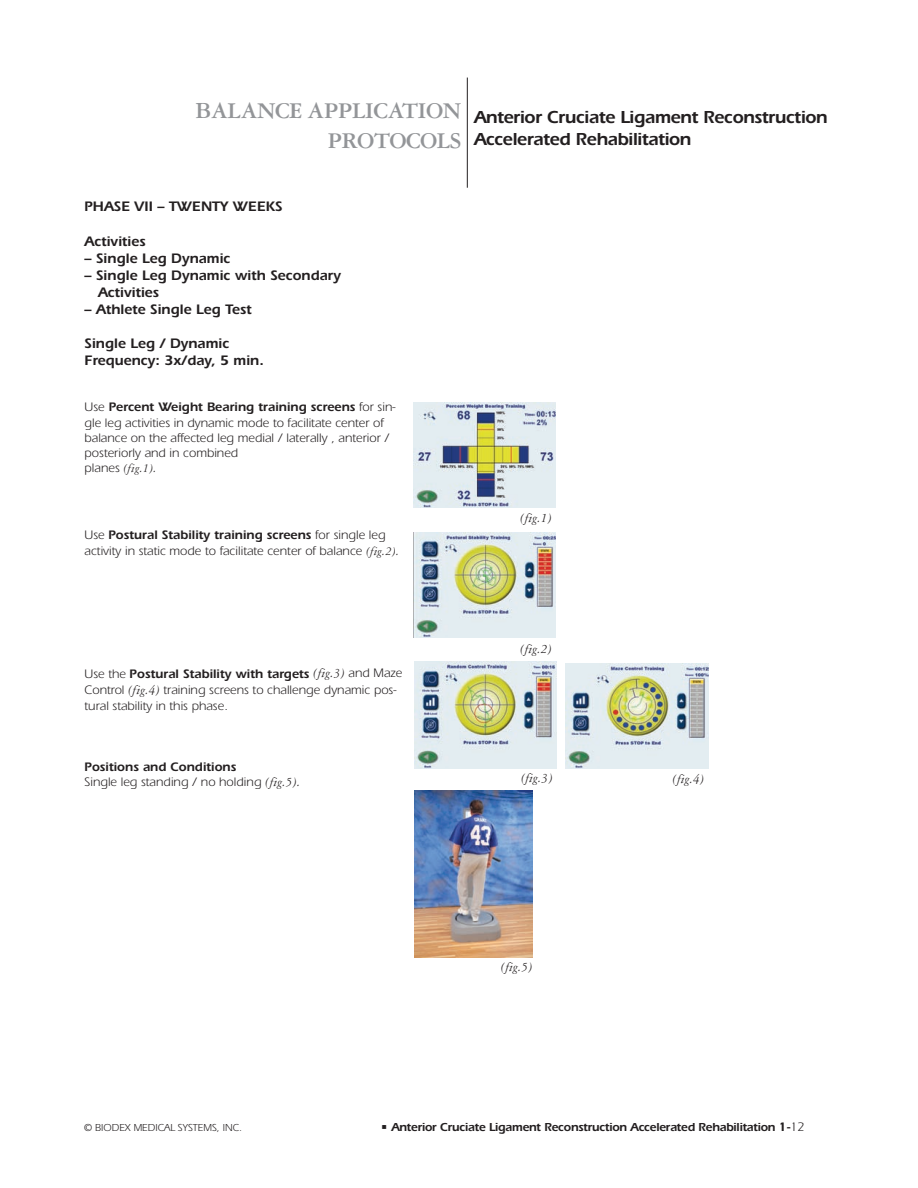
<style>
.page{position:relative;width:918px;height:1188px;background:#fff}
.page>*{position:absolute;margin:0;border:0;box-sizing:border-box;transform-origin:0 0}
.t1{font:700 24px/29.8px "Garamond Three";letter-spacing:-.025em;color:#939598;text-align:right}
.t2{font:600 18px/21.6px "Itc Eras";letter-spacing:-.02em;color:#231f20}
.t3{font:600 14.25px/17.1px "Itc Eras";color:#231f20}
.t4{font:italic 13.5px "Garamond Three";color:#231f20}
.t5{font:12.75px/15.3px "Itc Eras";color:#231f20}
.t6{font:italic 12.75px "Garamond Three";color:#231f20}
.t7{font:600 12px "Itc Eras";letter-spacing:-.02em;color:#231f20}
.t8{font:10.5px "Itc Eras";color:#231f20}
.s1{font-weight:600}
.s2{font-family:"Itc Eras";font-style:normal}
.s3{font-family:"Garamond Three";font-style:italic}
.s4{font-family:"Garamond Three";font-style:italic;font-size:13.5px}
.s5{font-size:12.75px}
.s6{font-weight:400;font-size:12.75px}
</style>
<div class="page">
<img style="left:415px;top:791px;width:117px;height:166px">
<img style="left:414px;top:402px;width:142px;height:105px">
<img style="left:414px;top:532px;width:142px;height:106px">
<img style="left:566px;top:663px;width:142px;height:105px">
<hr style="left:467px;top:78px;width:1px;height:110px;background:#231f20">
<img style="left:414px;top:662px;width:143px;height:106px">
<h1 class="t1" style="left:196px;top:98px;width:268px">BALANCE APPLICATION<br>PROTOCOLS</h1>
<h2 class="t2" style="left:474px;top:108px;width:355px">Anterior Cruciate Ligament Reconstruction<br>Accelerated Rehabilitation</h2>
<p class="t3" style="left:85px;top:200px;width:200px">PHASE VII – TWENTY WEEKS</p>
<p class="t3" style="left:85px;top:234px;width:63px">Activities</p>
<p class="t3" style="left:85px;top:251px;width:148px">– Single Leg Dynamic</p>
<p class="t3" style="left:98px;top:268px;width:245px;text-indent:-13px">– Single Leg Dynamic with Secondary<br>Activities</p>
<p class="t3" style="left:85px;top:302px;width:169px">– Athlete Single Leg Test</p>
<p class="t3" style="left:85px;top:337px;width:181px">Single Leg / Dynamic<br>Frequency: 3x/day, 5 min.</p>
<p class="t5" style="left:85px;top:401px;width:313px">Use <span class="s1">Percent Weight Bearing training screens</span> for sin&shy;gle leg activities in dynamic mode to facilitate center of balance on the affected leg medial / laterally , anterior / posteriorly and in combined</p>
<p class="t6" style="left:85px;top:464px;width:74px"><span class="s2">planes</span> (fig.1).</p>
<p class="t5" style="left:85px;top:529px;width:316px">Use <span class="s1">Postural Stability training screens</span> for single leg activity in static mode to facilitate center of balance <span class="s3">(fig.2).</span></p>
<p class="t5" style="left:85px;top:667px;width:319px;line-height:16px">Use the <span class="s1">Postural Stability with targets</span> <span class="s4">(fig.3)</span> and Maze<br>Control <span class="s4">(fig.4)</span> training screens to challenge dynamic pos&shy;tural stability in this phase.</p>
<p class="t5" style="left:85px;top:760px;width:217px"><span class="s1">Positions and Conditions<br></span>Single leg standing / no holding <span class="s4">(fig.5).</span></p>
<p class="t4" style="left:520px;top:514px;width:33px">(fig.1)</p>
<p class="t4" style="left:520px;top:644px;width:33px">(fig.2)</p>
<p class="t4" style="left:521px;top:773px;width:33px">(fig.3)</p>
<p class="t4" style="left:501px;top:962px;width:33px">(fig.5)</p>
<p class="t4" style="left:673px;top:775px;width:33px">(fig.4)</p>
<p class="t8" style="left:84px;top:1124px;width:159px">© BIODEX MEDICAL SYSTEMS, INC.</p>
<p class="t7" style="left:381px;top:1123px;width:426px">• Anterior Cruciate Ligament Reconstruction Accelerated Rehabilitation <span class="s5">1-</span><span class="s6">12</span></p>
</div>
